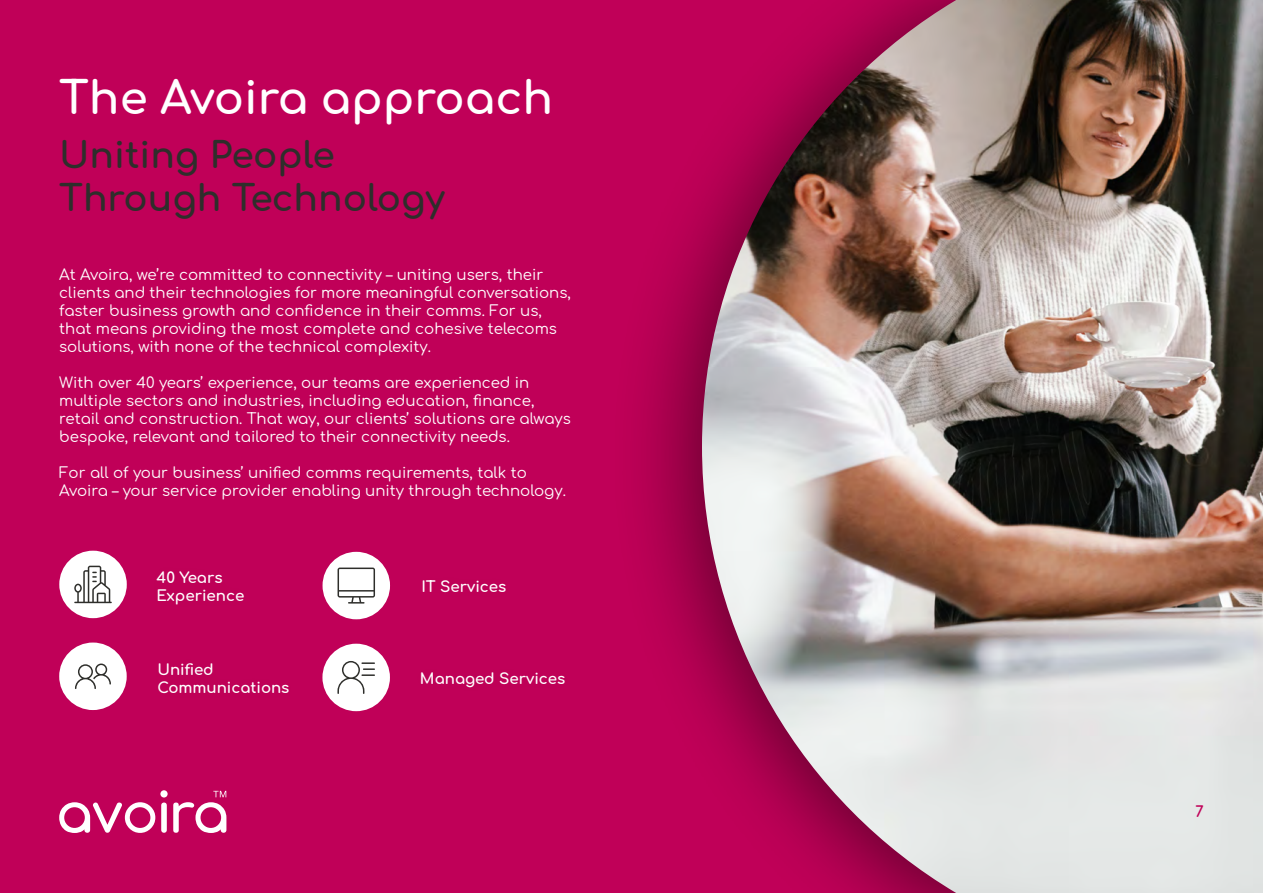
<style>
.page{position:relative;width:1263px;height:893px;background:#c00058}
.page>*{position:absolute;margin:0;border:0;box-sizing:border-box;transform-origin:0 0}
.t1{font:700 45px "Comfortaa";color:#fff}
.t2{font:700 36px/43.2px "Comfortaa";color:#2e2e2b}
.t3{font:15px/18px "Comfortaa";color:#fff}
.t4{font:700 15px/18px "Comfortaa";color:#fff}
.t5{font:700 15px "Comfortaa";color:#c00058}
</style>
<div class="page">
<div style="left:607px;top:0;width:656px;height:893px;background:#000;opacity:.5"></div>
<img style="left:702px;top:0;width:561px;height:893px">
<svg style="left:59px;top:790px;width:167px;height:43px"></svg>
<div style="left:322px;top:552px;width:68px;height:67px;background:#fff;border-radius:50%"></div>
<div style="left:322px;top:644px;width:68px;height:67px;background:#fff;border-radius:50%"></div>
<div style="left:59px;top:551px;width:68px;height:67px;background:#fff;border-radius:50%"></div>
<div style="left:59px;top:642px;width:68px;height:68px;background:#fff;border-radius:50%"></div>
<svg style="left:338px;top:568px;width:37px;height:36px"></svg>
<svg style="left:337px;top:661px;width:38px;height:33px"></svg>
<svg style="left:75px;top:663px;width:36px;height:26px"></svg>
<svg style="left:74px;top:566px;width:38px;height:37px"></svg>
<h1 class="t1" style="left:59px;top:57px;width:495px">The Avoira approach</h1>
<h2 class="t2" style="left:59px;top:129px;width:387px">Uniting People<br>Through Technology</h2>
<p class="t3" style="left:59px;top:263px;width:513px">At Avoira, we’re committed to connectivity – uniting users, their clients and their technologies for more meaningful conversations, faster business growth and confidence in their comms. For us, that means providing the most complete and cohesive telecoms solutions, with none of the technical complexity.</p>
<p class="t3" style="left:59px;top:371px;width:513px">With over 40 years’ experience, our teams are experienced in multiple sectors and industries, including education, finance, retail and construction. That way, our clients’ solutions are always bespoke, relevant and tailored to their connectivity needs.</p>
<p class="t3" style="left:59px;top:461px;width:508px">For all of your business’ unified comms requirements, talk to<br>Avoira – your service provider enabling unity through technology.</p>
<p class="t4" style="left:157px;top:567px;width:89px">40 Years<br>Experience</p>
<p class="t4" style="left:421px;top:576px;width:87px">IT Services</p>
<p class="t4" style="left:157px;top:658px;width:134px">Unified<br>Communications</p>
<p class="t4" style="left:420px;top:667px;width:147px">Managed Services</p>
<p class="t5" style="left:1195px;top:798px;width:10px">7</p>
</div>
